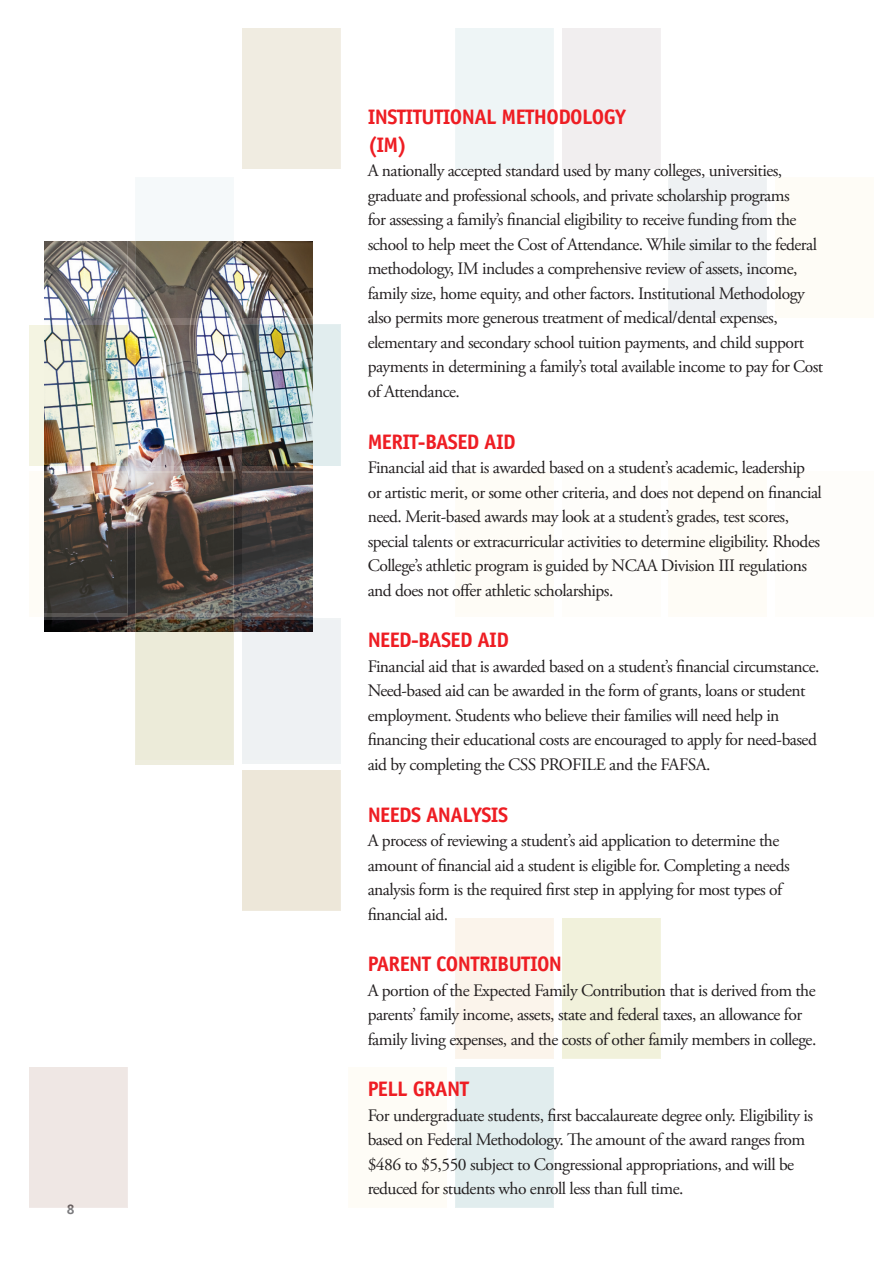
<style>
.page{position:relative;width:893px;height:1271px;background:#fff}
.page>*{position:absolute;margin:0;border:0;box-sizing:border-box;transform-origin:0 0}
.t1{font:700 21px/28px "Officina Sans";letter-spacing:-.03em;color:#ee1d23}
.t2{font:17.5px/24.5px "Adobe Garamond Pro";letter-spacing:-.03em;color:#231f20}
.t3{font:700 14px "Officina Sans";color:#636366}
</style>
<div class="page">
<img style="left:44px;top:241px;width:269px;height:390px">
<img style="left:29px;top:325px;width:98px;height:141px">
<img style="left:44px;top:472px;width:83px;height:141px">
<img style="left:44px;top:241px;width:83px;height:77px">
<svg style="left:136px;top:619px;width:98px;height:141px;background:#dddbc9"></svg>
<img style="left:136px;top:472px;width:98px;height:141px">
<img style="left:136px;top:241px;width:98px;height:77px">
<img style="left:242px;top:325px;width:98px;height:141px">
<div style="left:242px;top:28px;width:98px;height:141px;background:#f0ece1"></div>
<div style="left:242px;top:619px;width:98px;height:141px;background:#eef1f3"></div>
<div style="left:242px;top:770px;width:98px;height:141px;background:#ede7d9"></div>
<svg style="left:242px;top:472px;width:71px;height:141px;background:#544f4f"></svg>
<div style="left:455px;top:917px;width:98px;height:141px;background:#fbf4eb"></div>
<div style="left:455px;top:28px;width:98px;height:141px;background:#eef5f6"></div>
<div style="left:455px;top:471px;width:98px;height:145px;background:#fefcf6"></div>
<div style="left:562px;top:917px;width:98px;height:141px;background:#f1f1db"></div>
<div style="left:562px;top:28px;width:98px;height:141px;background:#f1eeef"></div>
<div style="left:562px;top:471px;width:98px;height:145px;background:#fefdfa"></div>
<div style="left:668px;top:471px;width:98px;height:145px;background:#fefcf6"></div>
<div style="left:668px;top:177px;width:98px;height:141px;background:#eef1f3"></div>
<div style="left:29px;top:1066px;width:98px;height:141px;background:#efe7e4"></div>
<div style="left:349px;top:1066px;width:98px;height:141px;background:#fefcf6"></div>
<div style="left:455px;top:1066px;width:98px;height:141px;background:#e1edee"></div>
<div style="left:775px;top:471px;width:98px;height:145px;background:#fefdfa"></div>
<div style="left:775px;top:177px;width:98px;height:141px;background:#fefcf6"></div>
<img style="left:234px;top:241px;width:8px;height:391px">
<img style="left:127px;top:241px;width:8px;height:966px">
<svg style="left:44px;top:318px;width:297px;height:7px"></svg>
<svg style="left:44px;top:466px;width:269px;height:6px;background:#9a8985"></svg>
<svg style="left:44px;top:613px;width:297px;height:6px;background:#706967"></svg>
<div style="left:0;top:760px;width:887px;height:9px;background:#fff"></div>
<div style="left:0;top:910px;width:887px;height:7px;background:#fff"></div>
<div style="left:0;top:1058px;width:887px;height:8px;background:#fff"></div>
<p class="t3" style="left:67px;top:1200px;width:9px">8</p>
<p class="t1" style="left:368px;top:102px;width:260px">INSTITUTIONAL METHODOLOGY (IM)</p>
<p class="t2" style="left:368px;top:159px;width:457px">A nationally accepted standard used by many colleges, universities, graduate and professional schools, and private scholarship programs<br>for assessing a family’s financial eligibility to receive funding from the school to help meet the Cost of Attendance. While similar to the federal methodology, IM includes a comprehensive review of assets, income, family size, home equity, and other factors. Institutional Methodology also permits more generous treatment of medical/dental expenses, elementary and secondary school tuition payments, and child support payments in determining a family’s total available income to pay for Cost of Attendance.</p>
<p class="t1" style="left:368px;top:427px;width:149px">MERIT-BASED AID</p>
<p class="t2" style="left:368px;top:456px;width:455px">Financial aid that is awarded based on a student’s academic, leadership or artistic merit, or some other criteria, and does not depend on financial need. Merit-based awards may look at a student’s grades, test scores, special talents or extracurricular activities to determine eligibility. Rhodes College’s athletic program is guided by NCAA Division III regulations and does not offer athletic scholarships.</p>
<p class="t1" style="left:368px;top:626px;width:143px">NEED-BASED AID</p>
<p class="t2" style="left:368px;top:654px;width:453px">Financial aid that is awarded based on a student’s financial circumstance.<br>Need-based aid can be awarded in the form of grants, loans or student employment. Students who believe their families will need help in financing their educational costs are encouraged to apply for need-based aid by completing the CSS PROFILE and the FAFSA.</p>
<p class="t1" style="left:368px;top:800px;width:142px">NEEDS ANALYSIS</p>
<p class="t2" style="left:368px;top:829px;width:423px">A process of reviewing a student’s aid application to determine the amount of financial aid a student is eligible for. Completing a needs analysis form is the required first step in applying for most types of financial aid.</p>
<p class="t1" style="left:368px;top:949px;width:196px">PARENT CONTRIBUTION</p>
<p class="t2" style="left:368px;top:978px;width:450px">A portion of the Expected Family Contribution that is derived from the parents’ family income, assets, state and federal taxes, an allowance for family living expenses, and the costs of other family members in college.</p>
<p class="t1" style="left:368px;top:1075px;width:103px">PELL GRANT</p>
<p class="t2" style="left:368px;top:1103px;width:447px">For undergraduate students, first baccalaureate degree only. Eligibility is based on Federal Methodology. The amount of the award ranges from $486 to $5,550 subject to Congressional appropriations, and will be reduced for students who enroll less than full time.</p>
</div>
